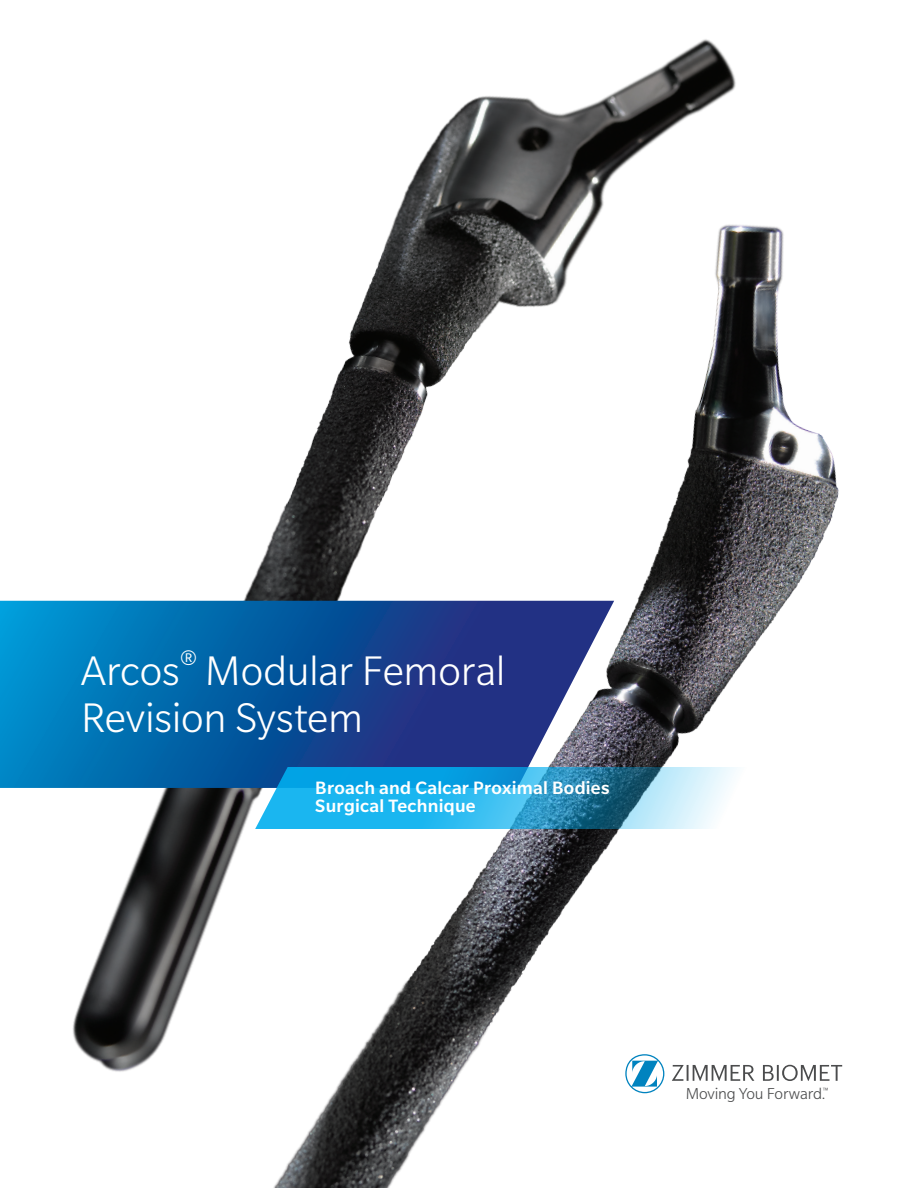
<style>
.page{position:relative;width:918px;height:1188px;background:#fff}
.page>*{position:absolute;margin:0;border:0;box-sizing:border-box;transform-origin:0 0}
.t1{font:300 45px/46.5px "Slate Pro";letter-spacing:-.005em;color:#fff}
.t2{font:500 19.5px/18px "Slate Pro";letter-spacing:.015em;color:#fff}
.t3{font:300 17.25px "Slate Pro";letter-spacing:-.01em;color:#4b4c4d}
</style>
<div class="page">
<img style="left:273px;top:412px;width:570px;height:776px">
<img style="left:24px;top:39px;width:763px;height:1125px">
<svg style="left:0;top:601px;width:614px;height:187px;background:#175da1"></svg>
<svg style="left:254px;top:768px;width:522px;height:61px;background:#53b5dd"></svg>
<svg style="left:672px;top:1065px;width:170px;height:16px"></svg>
<svg style="left:625px;top:1054px;width:39px;height:39px"></svg>
<p class="t1" style="left:81px;top:648px;width:426px">Arcos<sup>®</sup> Modular Femoral<br>Revision System</p>
<p class="t2" style="left:315px;top:778px;width:296px">Broach and Calcar Proximal Bodies<br>Surgical Technique</p>
<p class="t3" style="left:686px;top:1085px;width:144px">Moving You Forward.<sup>™</sup></p>
</div>
